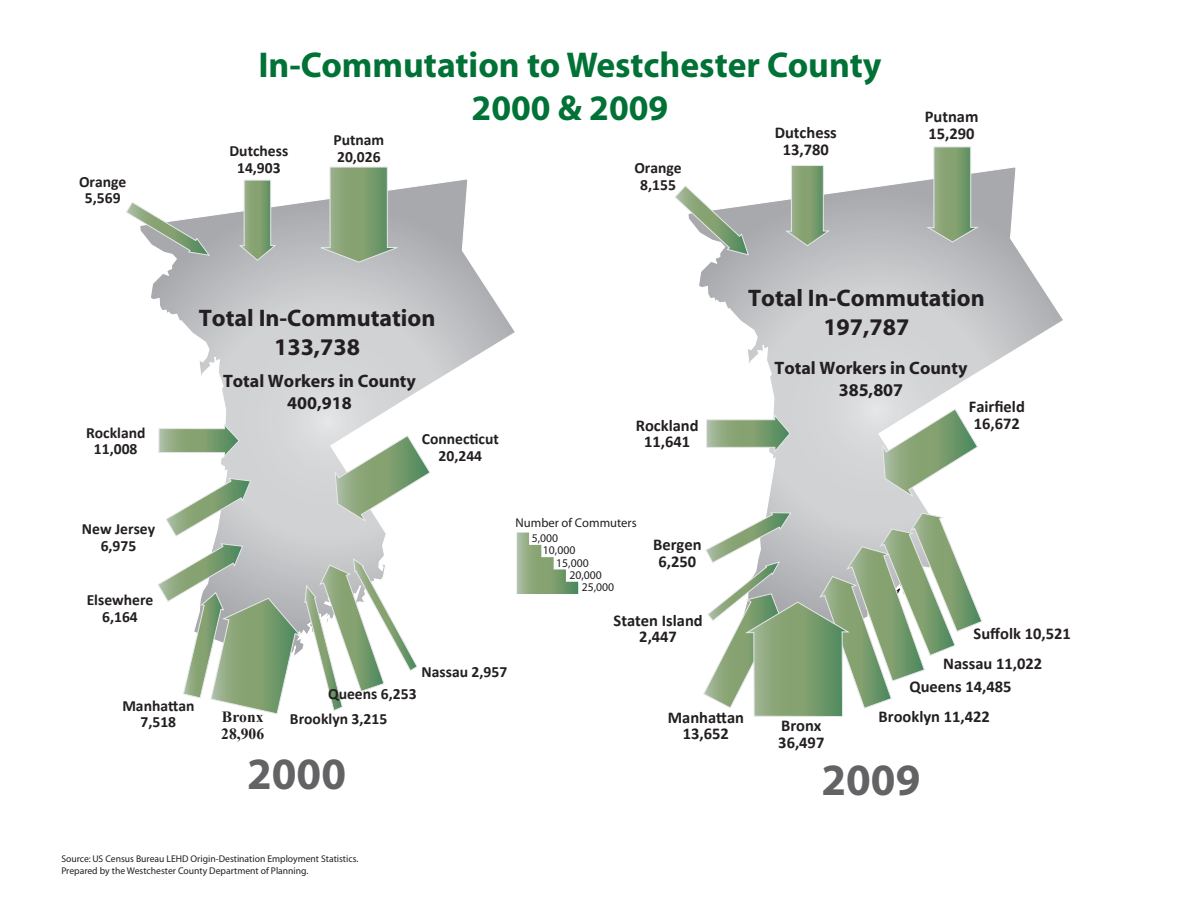
<style>
.page{position:relative;width:1188px;height:918px;background:#fff}
.page>*{position:absolute;margin:0;border:0;box-sizing:border-box;transform-origin:0 0}
.t1{font:700 45px "Myriad";color:#636366}
.t2{font:700 36px/43.2px "Myriad";color:#007236;text-align:center}
.t3{font:700 24px/28.8px "Myriad";color:#231f20;text-align:center}
.t4{font:700 18px/21.6px "Myriad";color:#231f20;text-align:center}
.t5{font:700 16.5px/16.6px "Calibri";color:#231f20;text-align:center}
.t6{font:700 15.6px/16.5px "Calibri";color:#231f20;text-align:center}
.t7{font:700 15.6px/17.1px "Times New Roman";color:#231f20}
.t8{font:12.75px "Myriad";color:#231f20}
.t9{font:11.85px "Myriad";color:#231f20}
.t10{font:9.75px/11.7px "Myriad";color:#231f20}
</style>
<div class="page">
<svg style="left:699px;top:167px;width:364px;height:345px"></svg>
<svg style="left:706px;top:414px;width:84px;height:38px"></svg>
<svg style="left:675px;top:185px;width:74px;height:70px"></svg>
<svg style="left:786px;top:165px;width:44px;height:81px;background:#9cb194"></svg>
<svg style="left:927px;top:147px;width:52px;height:95px;background:#99ae91"></svg>
<svg style="left:882px;top:409px;width:96px;height:88px"></svg>
<svg style="left:517px;top:533px;width:61px;height:61px"></svg>
<svg style="left:703px;top:512px;width:279px;height:205px"></svg>
<svg style="left:151px;top:179px;width:366px;height:415px"></svg>
<svg style="left:159px;top:424px;width:81px;height:33px"></svg>
<svg style="left:126px;top:202px;width:84px;height:54px"></svg>
<svg style="left:239px;top:180px;width:37px;height:81px;background:#9db195"></svg>
<svg style="left:319px;top:167px;width:80px;height:96px;background:#99ae91"></svg>
<svg style="left:166px;top:478px;width:85px;height:59px"></svg>
<svg style="left:335px;top:435px;width:96px;height:87px"></svg>
<svg style="left:158px;top:543px;width:260px;height:171px"></svg>
<p class="t6" style="left:79px;top:173px;width:49px">Orange<br>5,569</p>
<p class="t6" style="left:86px;top:424px;width:61px">Rockland<br>11,008</p>
<p class="t6" style="left:82px;top:521px;width:75px">New Jersey<br>6,975</p>
<p class="t6" style="left:87px;top:592px;width:68px">Elsewhere<br>6,164</p>
<h2 class="t2" style="left:258px;top:44px;width:625px">In-Commutation to Westchester County<br>2000 &amp; 2009</h2>
<p class="t6" style="left:229px;top:143px;width:60px">Dutchess<br>14,903</p>
<p class="t6" style="left:333px;top:132px;width:52px;text-align:left">Putnam<br>20,026</p>
<p class="t6" style="left:634px;top:160px;width:49px">Orange<br>8,155</p>
<p class="t5" style="left:775px;top:125px;width:64px">Dutchess<br>13,780</p>
<p class="t5" style="left:925px;top:108px;width:55px;text-align:left">Putnam<br>15,290</p>
<h3 class="t3" style="left:199px;top:305px;width:238px">Total In-Commutation<br>133,738</h3>
<p class="t4" style="left:223px;top:371px;width:194px">Total Workers in County<br>400,918</p>
<p class="t6" style="left:422px;top:431px;width:79px">Connecticut<br>20,244</p>
<p class="t5" style="left:636px;top:417px;width:64px">Rockland<br>11,641</p>
<p class="t6" style="left:422px;top:663px;width:87px">Nassau 2,957</p>
<p class="t8" style="left:516px;top:516px;width:123px">Number of Commuters</p>
<p class="t9" style="left:532px;top:532px;width:28px">5,000</p>
<p class="t9" style="left:543px;top:545px;width:34px">10,000</p>
<p class="t9" style="left:556px;top:557px;width:34px">15,000</p>
<p class="t9" style="left:569px;top:570px;width:34px">20,000</p>
<p class="t9" style="left:582px;top:582px;width:34px">25,000</p>
<p class="t5" style="left:653px;top:537px;width:50px">Bergen<br>6,250</p>
<p class="t5" style="left:614px;top:612px;width:91px">Staten Island<br>2,447</p>
<h3 class="t3" style="left:748px;top:285px;width:238px">Total In-Commutation<br>197,787</h3>
<p class="t4" style="left:775px;top:358px;width:194px">Total Workers in County<br>385,807</p>
<p class="t5" style="left:969px;top:398px;width:58px">Fairfield<br>16,672</p>
<p class="t5" style="left:974px;top:626px;width:99px">Suffolk 10,521</p>
<p class="t5" style="left:943px;top:655px;width:100px">Nassau 11,022</p>
<p class="t6" style="left:328px;top:685px;width:90px">Queens 6,253</p>
<p class="t6" style="left:122px;top:697px;width:74px">Manhattan<br>7,518</p>
<p class="t7" style="left:221px;top:708px;width:44px">Bronx<br>28,906</p>
<p class="t6" style="left:290px;top:710px;width:99px">Brooklyn 3,215</p>
<p class="t5" style="left:668px;top:709px;width:78px">Manhattan<br>13,652</p>
<p class="t5" style="left:778px;top:717px;width:48px;text-align:left">Bronx<br>36,497</p>
<p class="t5" style="left:909px;top:678px;width:104px">Queens 14,485</p>
<p class="t5" style="left:879px;top:708px;width:113px">Brooklyn 11,422</p>
<h1 class="t1" style="left:247px;top:751px;width:100px">2000</h1>
<h1 class="t1" style="left:822px;top:756px;width:100px">2009</h1>
<p class="t10" style="left:61px;top:854px;width:299px">Source: US Census Bureau LEHD Origin-Destination Employment Statistics.<br>Prepared by the Westchester County Department of Planning.</p>
</div>
